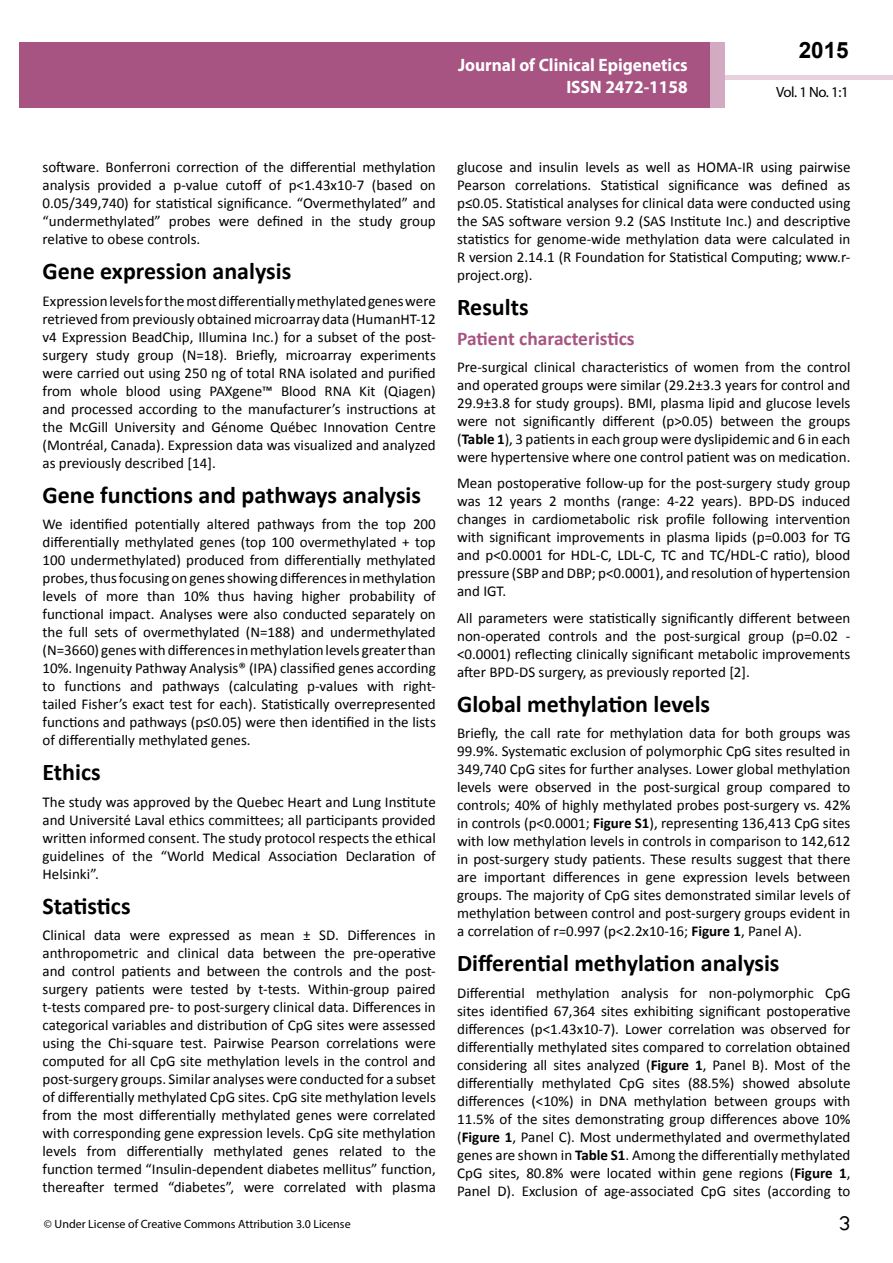
<style>
.page{position:relative;width:893px;height:1263px;background:#fff}
.page>*{position:absolute;margin:0;border:0;box-sizing:border-box;transform-origin:0 0}
.t1{font:25.5px "Tunga";color:#000}
.t2{font:700 24px "Calibri";color:#000}
.t3{font:700 22.5px "Arial";color:#000}
.t4{font:700 19.5px "Calibri";color:#a75483}
.t5{font:700 18px/21.6px "Myriad Pro";color:#fff;text-align:right;scale:.96 1}
.t6{font:15px/18px "Calibri";color:#000;text-align:justify}
.t7{font:14.85px "Myriad Pro";color:#000}
.t8{font:12px "Myriad Pro";color:#000}
.s1{font-weight:700}
</style>
<div class="page">
<hr style="left:725px;top:75px;width:168px;height:4px;background:#e6d1dd">
<div style="left:709px;top:42px;width:16px;height:66px;background:#d2aac1"></div>
<div style="left:19px;top:42px;width:690px;height:66px;background:#a75483"></div>
<p class="t5" style="left:458px;top:54px;width:241px">Journal of Clinical Epigenetics<br>ISSN 2472-1158</p>
<h3 class="t3" style="left:799px;top:35px;width:52px">2015</h3>
<p class="t7" style="left:776px;top:83px;width:74px">Vol. 1 No. 1:1</p>
<p class="t6" style="left:43px;top:158px;width:395px">software. Bonferroni correction of the differential methylation analysis provided a p-value cutoff of p&lt;1.43x10-7 (based on 0.05/349,740) for statistical significance. “Overmethylated” and “undermethylated” probes were defined in the study group relative to obese controls.</p>
<h2 class="t2" style="left:43px;top:256px;width:250px">Gene expression analysis</h2>
<p class="t6" style="left:43px;top:292px;width:395px">Expression levels for the most differentially methylated genes were retrieved from previously obtained microarray data (HumanHT-12 v4 Expression BeadChip, Illumina Inc.) for a subset of the post&shy;surgery study group (N=18). Briefly, microarray experiments were carried out using 250 ng of total RNA isolated and purified from whole blood using PAXgene™ Blood RNA Kit (Qiagen) and processed according to the manufacturer’s instructions at the McGill University and Génome Québec Innovation Centre (Montréal, Canada). Expression data was visualized and analyzed as previously described [14].</p>
<h2 class="t2" style="left:43px;top:479px;width:380px">Gene functions and pathways analysis</h2>
<p class="t6" style="left:43px;top:515px;width:395px">We identified potentially altered pathways from the top 200 differentially methylated genes (top 100 overmethylated + top 100 undermethylated) produced from differentially methylated probes, thus focusing on genes showing differences in methylation levels of more than 10% thus having higher probability of functional impact. Analyses were also conducted separately on the full sets of overmethylated (N=188) and undermethylated (N=3660) genes with differences in methylation levels greater than 10%. Ingenuity Pathway Analysis® (IPA) classified genes according to functions and pathways (calculating p-values with right&shy;tailed Fisher’s exact test for each). Statistically overrepresented functions and pathways (p≤0.05) were then identified in the lists of differentially methylated genes.</p>
<h2 class="t2" style="left:43px;top:757px;width:60px">Ethics</h2>
<p class="t6" style="left:43px;top:793px;width:395px">The study was approved by the Quebec Heart and Lung Institute and Université Laval ethics committees; all participants provided written informed consent. The study protocol respects the ethical guidelines of the “World Medical Association Declaration of Helsinki”.</p>
<h2 class="t2" style="left:43px;top:890px;width:90px">Statistics</h2>
<p class="t6" style="left:43px;top:926px;width:395px">Clinical data were expressed as mean ± SD. Differences in anthropometric and clinical data between the pre-operative and control patients and between the controls and the post&shy;surgery patients were tested by t-tests. Within-group paired t-tests compared pre- to post-surgery clinical data. Differences in categorical variables and distribution of CpG sites were assessed using the Chi-square test. Pairwise Pearson correlations were computed for all CpG site methylation levels in the control and post-surgery groups. Similar analyses were conducted for a subset of differentially methylated CpG sites. CpG site methylation levels from the most differentially methylated genes were correlated with corresponding gene expression levels. CpG site methylation levels from differentially methylated genes related to the function termed “Insulin-dependent diabetes mellitus” function, thereafter termed “diabetes”, were correlated with plasma</p>
<p class="t6" style="left:457px;top:158px;width:395px">glucose and insulin levels as well as HOMA-IR using pairwise Pearson correlations. Statistical significance was defined as p≤0.05. Statistical analyses for clinical data were conducted using the SAS software version 9.2 (SAS Institute Inc.) and descriptive statistics for genome-wide methylation data were calculated in R version 2.14.1 (R Foundation for Statistical Computing; www.r&shy;project.org).</p>
<h2 class="t2" style="left:457px;top:292px;width:73px">Results</h2>
<h3 class="t4" style="left:457px;top:326px;width:179px">Patient characteristics</h3>
<p class="t6" style="left:457px;top:358px;width:395px">Pre-surgical clinical characteristics of women from the control and operated groups were similar (29.2±3.3 years for control and 29.9±3.8 for study groups). BMI, plasma lipid and glucose levels were not significantly different (p&gt;0.05) between the groups (<span class="s1">Table 1</span>), 3 patients in each group were dyslipidemic and 6 in each were hypertensive where one control patient was on medication.</p>
<p class="t6" style="left:457px;top:474px;width:395px">Mean postoperative follow-up for the post-surgery study group was 12 years 2 months (range: 4-22 years). BPD-DS induced changes in cardiometabolic risk profile following intervention with significant improvements in plasma lipids (p=0.003 for TG and p&lt;0.0001 for HDL-C, LDL-C, TC and TC/HDL-C ratio), blood pressure (SBP and DBP; p&lt;0.0001), and resolution of hypertension and IGT.</p>
<p class="t6" style="left:457px;top:609px;width:395px">All parameters were statistically significantly different between non-operated controls and the post-surgical group (p=0.02 - &lt;0.0001) reflecting clinically significant metabolic improvements after BPD-DS surgery, as previously reported [2].</p>
<h2 class="t2" style="left:457px;top:688px;width:255px">Global methylation levels</h2>
<p class="t6" style="left:457px;top:724px;width:395px">Briefly, the call rate for methylation data for both groups was 99.9%. Systematic exclusion of polymorphic CpG sites resulted in 349,740 CpG sites for further analyses. Lower global methylation levels were observed in the post-surgical group compared to controls; 40% of highly methylated probes post-surgery vs. 42% in controls (p&lt;0.0001; <span class="s1">Figure S1</span>), representing 136,413 CpG sites with low methylation levels in controls in comparison to 142,612 in post-surgery study patients. These results suggest that there are important differences in gene expression levels between groups. The majority of CpG sites demonstrated similar levels of methylation between control and post-surgery groups evident in a correlation of r=0.997 (p&lt;2.2x10-16; <span class="s1">Figure 1</span>, Panel A).</p>
<h2 class="t2" style="left:457px;top:948px;width:324px">Differential methylation analysis</h2>
<p class="t6" style="left:457px;top:984px;width:395px">Differential methylation analysis for non-polymorphic CpG sites identified 67,364 sites exhibiting significant postoperative differences (p&lt;1.43x10-7). Lower correlation was observed for differentially methylated sites compared to correlation obtained considering all sites analyzed (<span class="s1">Figure 1</span>, Panel B). Most of the differentially methylated CpG sites (88.5%) showed absolute differences (&lt;10%) in DNA methylation between groups with 11.5% of the sites demonstrating group differences above 10% (<span class="s1">Figure 1</span>, Panel C). Most undermethylated and overmethylated genes are shown in <span class="s1">Table S1</span>. Among the differentially methylated CpG sites, 80.8% were located within gene regions (<span class="s1">Figure 1</span>, Panel D). Exclusion of age-associated CpG sites (according to</p>
<p class="t8" style="left:44px;top:1217px;width:308px">© Under License of Creative Commons Attribution 3.0 License</p>
<h1 class="t1" style="left:839px;top:1206px;width:13px">3</h1>
</div>
